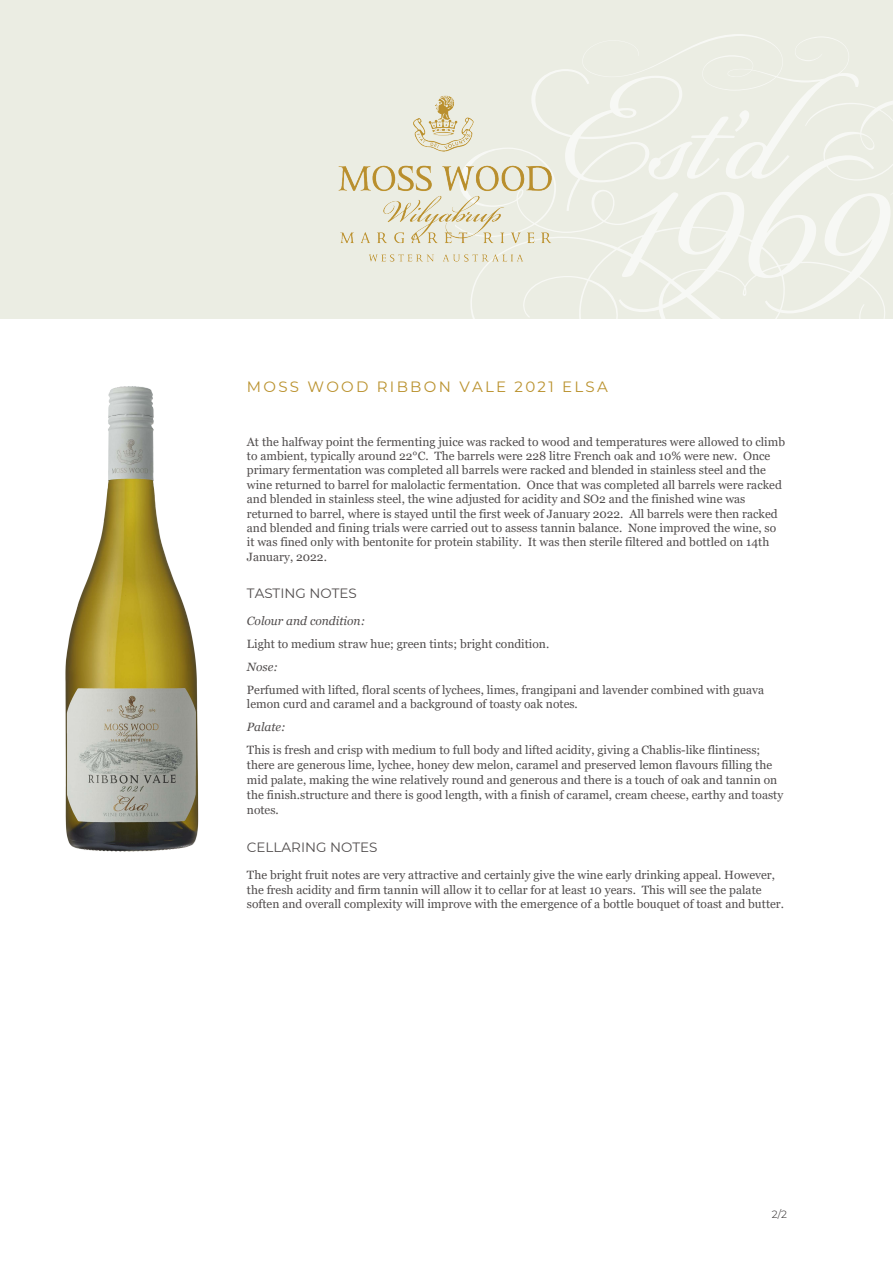
<style>
.page{position:relative;width:893px;height:1263px;background:#fff}
.page>*{position:absolute;margin:0;border:0;box-sizing:border-box;transform-origin:0 0}
.t1{font:15px "Montserrat";letter-spacing:.15em;color:#ba922e}
.t2{font:13.5px "Montserrat";color:#514d4d}
.t3{font:12px/14.4px "Georgia";color:#514d4d}
.t4{font:italic 12px "Georgia";color:#514d4d}
.t5{font:300 10.5px "Montserrat";color:#231f20}
</style>
<div class="page">
<div style="left:0;top:0;width:893px;height:318px;background:#ebede3"></div>
<svg style="left:456px;top:101px;width:437px;height:218px"></svg>
<svg style="left:534px;top:34px;width:325px;height:177px"></svg>
<img style="left:338px;top:89px;width:221px;height:180px">
<img style="left:65px;top:386px;width:134px;height:466px">
<p class="t1" style="left:247px;top:376px;width:362px">MOSS WOOD RIBBON VALE 2021 ELSA</p>
<p class="t3" style="left:247px;top:434px;width:540px">At the halfway point the fermenting juice was racked to wood and temperatures were allowed to climb to ambient, typically around 22°C. The barrels were 228 litre French oak and 10% were new. Once primary fermentation was completed all barrels were racked and blended in stainless steel and the wine returned to barrel for malolactic fermentation. Once that was completed all barrels were racked and blended in stainless steel, the wine adjusted for acidity and SO2 and the finished wine was returned to barrel, where is stayed until the first week of January 2022. All barrels were then racked and blended and fining trials were carried out to assess tannin balance. None improved the wine, so it was fined only with bentonite for protein stability. It was then sterile filtered and bottled on 14th January, 2022.</p>
<p class="t2" style="left:247px;top:584px;width:111px">TASTING NOTES</p>
<p class="t4" style="left:247px;top:612px;width:120px">Colour and condition:</p>
<p class="t3" style="left:247px;top:637px;width:304px">Light to medium straw hue; green tints; bright condition.</p>
<p class="t4" style="left:247px;top:658px;width:33px">Nose:</p>
<p class="t3" style="left:247px;top:683px;width:519px">Perfumed with lifted, floral scents of lychees, limes, frangipani and lavender combined with guava lemon curd and caramel and a background of toasty oak notes.</p>
<p class="t4" style="left:247px;top:718px;width:40px">Palate:</p>
<p class="t3" style="left:247px;top:743px;width:538px;line-height:15px">This is fresh and crisp with medium to full body and lifted acidity, giving a Chablis-like flintiness; there are generous lime, lychee, honey dew melon, caramel and preserved lemon flavours filling the mid palate, making the wine relatively round and generous and there is a touch of oak and tannin on the finish.structure and there is good length, with a finish of caramel, cream cheese, earthy and toasty notes.</p>
<p class="t2" style="left:247px;top:838px;width:132px">CELLARING NOTES</p>
<p class="t3" style="left:247px;top:868px;width:539px">The bright fruit notes are very attractive and certainly give the wine early drinking appeal. However, the fresh acidity and firm tannin will allow it to cellar for at least 10 years. This will see the palate soften and overall complexity will improve with the emergence of a bottle bouquet of toast and butter.</p>
<p class="t5" style="left:772px;top:1207px;width:17px">2/2</p>
</div>
